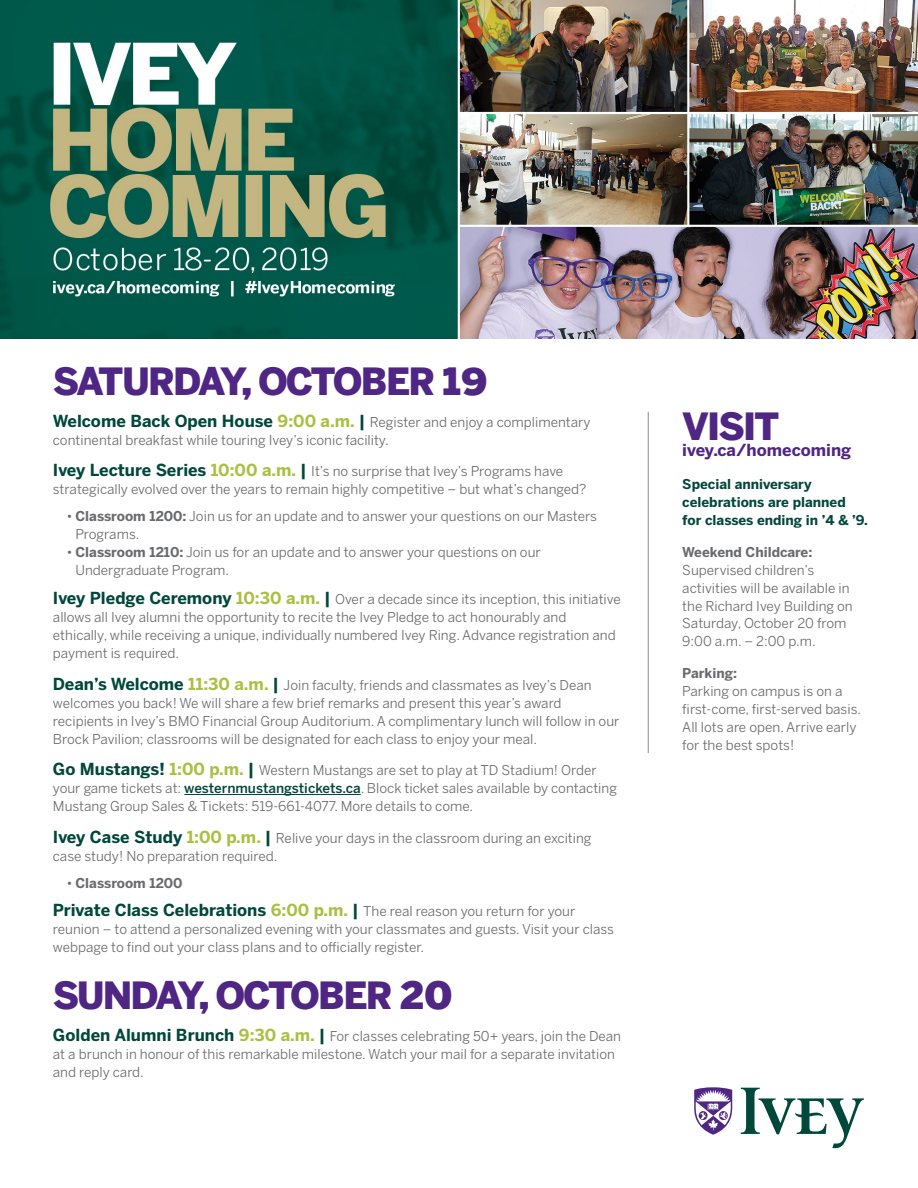
<style>
.page{position:relative;width:918px;height:1188px;background:#fff}
.page>*{position:absolute;margin:0;border:0;box-sizing:border-box;transform-origin:0 0}
.t1{font:37.5px "Benton Sans Black SC";letter-spacing:-.05em;color:#4f2683}
.t2{font:700 16.5px "Benton Sans";color:#4f2683}
.t3{font:13.5px/18px "Benton Sans";color:#696a6d}
.t4{font:700 13.5px/18px "Benton Sans";color:#00483a}
.t5{font:700 13.5px "Benton Sans";color:#696a6d}
.s1{font-size:46.5px}
.s2{font-weight:700;font-size:16.5px;color:#00483a}
.s3{font-weight:700;font-size:16.5px;color:#abc042}
.s4{font-weight:700}
.s5{font-weight:500;color:#00483a}
</style>
<div class="page">
<img style="left:0;top:0;width:918px;height:339px">
<hr style="left:184px;top:794px;width:177px;height:1px;background:#00483a">
<svg style="left:694px;top:1087px;width:38px;height:48px"></svg>
<svg style="left:741px;top:1088px;width:123px;height:60px"></svg>
<hr style="left:648px;top:412px;width:1px;height:341px;background:#8a8c8e">
<h1 class="t1" style="left:53px;top:359px;width:437px">SATURDAY, OCTOBER <span class="s1">19</span></h1>
<p class="t3" style="left:53px;top:413px;width:539px"><span class="s2">Welcome Back Open House</span> <span class="s3">9:00 a.m.</span> <span class="s2">|</span> Register and enjoy a complimentary continental breakfast while touring Ivey’s iconic facility.</p>
<p class="t3" style="left:53px;top:462px;width:535px"><span class="s2">Ivey Lecture Series</span> <span class="s3">10:00 a.m.</span> <span class="s2">|</span> It’s no surprise that Ivey’s Programs have strategically evolved over the years to remain highly competitive – but what’s changed?</p>
<p class="t3" style="left:75px;top:507px;width:523px;text-indent:-9px">• <span class="s4">Classroom 1200:</span> Join us for an update and to answer your questions on our Masters<br>Programs.</p>
<p class="t3" style="left:75px;top:543px;width:467px;text-indent:-9px">• <span class="s4">Classroom 1210:</span> Join us for an update and to answer your questions on our<br>Undergraduate Program.</p>
<p class="t3" style="left:53px;top:590px;width:569px"><span class="s2">Ivey Pledge Ceremony</span> <span class="s3">10:30 a.m.</span> <span class="s2">|</span> Over a decade since its inception, this initiative allows all Ivey alumni the opportunity to recite the Ivey Pledge to act honourably and ethically, while receiving a unique, individually numbered Ivey Ring. Advance registration and payment is required.</p>
<p class="t3" style="left:53px;top:676px;width:568px"><span class="s2">Dean’s Welcome</span> <span class="s3">11:30 a.m.</span> <span class="s2">|</span> Join faculty, friends and classmates as Ivey’s Dean welcomes you back! We will share a few brief remarks and present this year’s award recipients in Ivey’s BMO Financial Group Auditorium. A complimentary lunch will follow in our Brock Pavilion; classrooms will be designated for each class to enjoy your meal.</p>
<p class="t3" style="left:53px;top:761px;width:566px"><span class="s2">Go Mustangs!</span> <span class="s3">1:00 p.m.</span> <span class="s2">|</span> Western Mustangs are set to play at TD Stadium! Order your game tickets at: <span class="s5">westernmustangstickets.ca</span>. Block ticket sales available by contacting<br>Mustang Group Sales &amp; Tickets: 519-661-4077. More details to come.</p>
<p class="t3" style="left:53px;top:829px;width:540px"><span class="s2">Ivey Case Study</span> <span class="s3">1:00 p.m.</span> <span class="s2">|</span> Relive your days in the classroom during an exciting case study! No preparation required.</p>
<p class="t3" style="left:53px;top:868px;width:524px;line-height:28.8px;text-indent:13px">• <span class="s4">Classroom 1200<br></span><span class="s2">Private Class Celebrations</span> <span class="s3">6:00 p.m.</span> <span class="s2">|</span> The real reason you return for your</p>
<p class="t3" style="left:53px;top:920px;width:563px">reunion – to attend a personalized evening with your classmates and guests. Visit your class webpage to find out your class plans and to officially register.</p>
<h1 class="t1" style="left:53px;top:973px;width:401px">SUNDAY, OCTOBER <span class="s1">20</span></h1>
<p class="t3" style="left:53px;top:1027px;width:570px"><span class="s2">Golden Alumni Brunch</span> <span class="s3">9:30 a.m.</span> <span class="s2">|</span> For classes celebrating 50+ years, join the Dean at a brunch in honour of this remarkable milestone. Watch your mail for a separate invitation and reply card.</p>
<h1 class="t1" style="left:682px;top:403px;width:98px">VISIT</h1>
<p class="t2" style="left:682px;top:440px;width:171px">ivey.ca/homecoming</p>
<p class="t4" style="left:682px;top:475px;width:187px">Special anniversary celebrations are planned for classes ending in ’4 &amp; ’9.</p>
<p class="t5" style="left:682px;top:544px;width:132px">Weekend Childcare:</p>
<p class="t3" style="left:682px;top:560px;width:172px">Supervised children’s activities will be available in the Richard Ivey Building on<br>Saturday, October 20 from<br>9:00 a.m. – 2:00 p.m.</p>
<p class="t5" style="left:682px;top:665px;width:56px">Parking:</p>
<p class="t3" style="left:682px;top:682px;width:180px">Parking on campus is on a first-come, first-served basis.<br>All lots are open. Arrive early for the best spots!</p>
</div>
